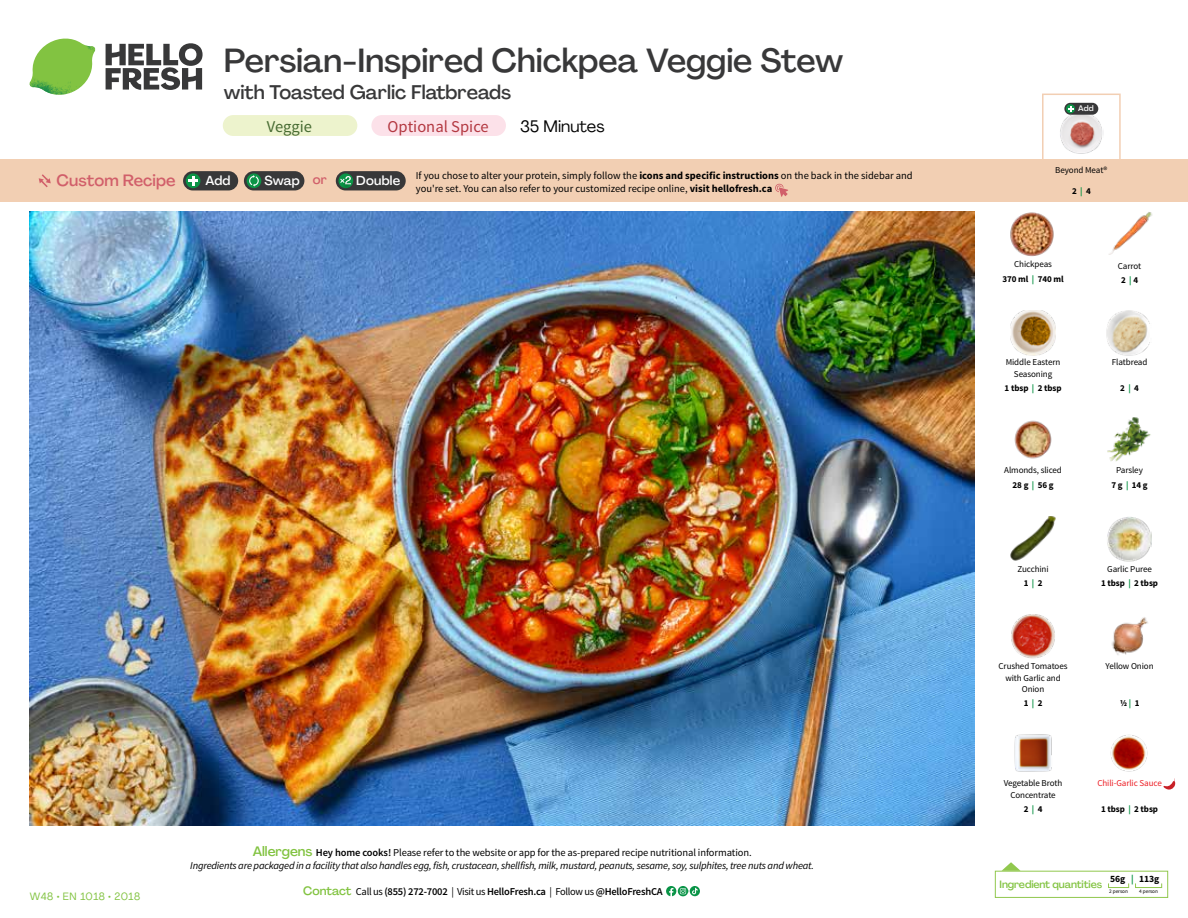
<style>
.page{position:relative;width:1188px;height:918px;background:#fff}
.page>*{position:absolute;margin:0;border:0;box-sizing:border-box;transform-origin:0 0}
.t1{font:500 33px "Agrandir";letter-spacing:-.005em;color:#383839}
.t2{font:500 19.5px "Agrandir";color:#383839}
.t3{font:16.5px "Source Sans Pro";color:#b33841}
.t4{font:16.5px "Agrandir";color:#000}
.t5{font:16.5px "Source Sans Pro";color:#476b32}
.t6{font:500 16.2px "Agrandir";color:#d15f6a}
.t7{font:500 12.9px "Agrandir";letter-spacing:.015em;color:#fff}
.t8{font:italic 10.5px/13.5px "Source Sans Pro";letter-spacing:-.02em;color:#000;text-align:center}
.t9{font:10.5px "Source Sans Pro";color:#000}
.t10{font:600 10.5px "Source Sans Pro";letter-spacing:-.02em;color:#000}
.t11{font:500 10.5px "Agrandir";letter-spacing:-.01em;color:#82c341}
.t12{font:10.5px "Agrandir";letter-spacing:.05em;color:#82c341}
.t13{font:700 9.6px "Source Sans Pro";color:#000}
.t14{font:9px/14.9px "Source Sans Pro";letter-spacing:-.01em;color:#000;text-align:center}
.t15{font:700 9px/14.9px "Source Sans Pro";letter-spacing:-.01em;color:#000;text-align:center}
.t16{font:9px "Source Sans Pro";letter-spacing:-.01em;color:#ed1d24}
.t17{font:500 7.95px "Agrandir";color:#fff}
.t18{font:5.25px "Source Sans Pro";letter-spacing:-.01em;color:#000}
.s1{color:#d15f6a}
.s2{font-weight:700}
.s3{font-family:"Agrandir";font-weight:500;font-style:normal;font-size:13.5px;color:#82c341}
.s4{font-weight:600;font-style:normal}
.s5{font-style:normal}
.s6{font-family:"Agrandir";font-weight:500;font-size:12px;color:#82c341}
.s7{font-weight:400}
.s8{color:#0b9446}
.s9{font-weight:700;color:#0b9446}
</style>
<div class="page">
<svg style="left:106px;top:43px;width:97px;height:47px"></svg>
<svg style="left:34px;top:39px;width:59px;height:38px"></svg>
<img style="left:65px;top:39px;width:30px;height:25px">
<img style="left:33px;top:60px;width:56px;height:10px">
<img style="left:29px;top:64px;width:58px;height:31px">
<img style="left:64px;top:70px;width:25px;height:24px">
<img style="left:30px;top:211px;width:945px;height:615px">
<svg style="left:690px;top:886px;width:10px;height:10px"></svg>
<svg style="left:666px;top:886px;width:32px;height:10px"></svg>
<svg style="left:1002px;top:862px;width:19px;height:9px"></svg>
<div style="left:995px;top:871px;width:173px;height:27px;border:1px solid #91c84e"></div>
<div style="left:1108px;top:883px;width:21px;height:5px;border:1px solid #91c84e"></div>
<div style="left:1135px;top:883px;width:27px;height:5px;border:1px solid #91c84e"></div>
<img style="left:1011px;top:310px;width:45px;height:46px">
<img style="left:1106px;top:310px;width:44px;height:46px">
<img style="left:1014px;top:420px;width:38px;height:39px">
<img style="left:1107px;top:418px;width:44px;height:44px">
<img style="left:1011px;top:516px;width:45px;height:45px">
<img style="left:1107px;top:517px;width:45px;height:45px">
<img style="left:1011px;top:614px;width:44px;height:45px">
<img style="left:1014px;top:734px;width:38px;height:38px">
<img style="left:1110px;top:735px;width:38px;height:37px">
<img style="left:1109px;top:212px;width:43px;height:43px">
<img style="left:1010px;top:212px;width:44px;height:45px">
<img style="left:1111px;top:617px;width:37px;height:38px">
<svg style="left:1163px;top:778px;width:12px;height:12px"></svg>
<div style="left:0;top:160px;width:1188px;height:42px;background:#f2cfb3"></div>
<svg style="left:39px;top:174px;width:12px;height:13px"></svg>
<div style="left:336px;top:171px;width:70px;height:19px;background:#383839;border-radius:10px"></div>
<svg style="left:338px;top:173px;width:15px;height:15px"></svg>
<div style="left:341px;top:180px;width:11px;height:11px;background:#000;opacity:.35"></div>
<svg style="left:339px;top:176px;width:12px;height:8px"></svg>
<div style="left:244px;top:171px;width:60px;height:19px;background:#383839;border-radius:10px"></div>
<div style="left:247px;top:173px;width:14px;height:15px;background:#0b9446;border-radius:50%"></div>
<svg style="left:249px;top:175px;width:10px;height:12px"></svg>
<div style="left:183px;top:171px;width:55px;height:19px;background:#383839;border-radius:10px"></div>
<div style="left:186px;top:173px;width:14px;height:15px;background:#0b9446;border-radius:50%"></div>
<svg style="left:188px;top:176px;width:10px;height:10px"></svg>
<svg style="left:775px;top:183px;width:13px;height:14px"></svg>
<div style="left:1042px;top:94px;width:79px;height:69px;border:2px solid #f2cfb3"></div>
<img style="left:1060px;top:112px;width:43px;height:42px">
<div style="left:1064px;top:103px;width:34px;height:12px;background:#383839;border-radius:6px"></div>
<svg style="left:1066px;top:104px;width:9px;height:9px"></svg>
<svg style="left:1068px;top:106px;width:5px;height:6px"></svg>
<div style="left:223px;top:115px;width:134px;height:21px;background:#edf3cd;border-radius:10px"></div>
<div style="left:371px;top:115px;width:135px;height:21px;background:#fce1e9;border-radius:10px"></div>
<h3 class="t6" style="left:56px;top:170px;width:121px">Custom Recipe</h3>
<h1 class="t1" style="left:224px;top:40px;width:621px">Persian-Inspired Chickpea Veggie Stew</h1>
<h2 class="t2" style="left:224px;top:80px;width:289px">with Toasted Garlic Flatbreads</h2>
<h3 class="t4" style="left:520px;top:116px;width:86px">35 Minutes</h3>
<h3 class="t5" style="left:267px;top:116px;width:47px">Veggie</h3>
<h3 class="t3" style="left:388px;top:116px;width:103px">Optional Spice</h3>
<p class="t7" style="left:205px;top:172px;width:27px">Add</p>
<p class="t7" style="left:264px;top:172px;width:64px">Swap <span class="s1">or</span></p>
<p class="t7" style="left:356px;top:172px;width:45px">Double</p>
<p class="t9" style="left:416px;top:169px;width:498px">If you chose to alter your protein, simply follow the <span class="s2">icons and specific instructions</span> on the back in the sidebar and</p>
<p class="t9" style="left:416px;top:182px;width:358px">you're set. You can also refer to your customized recipe online, <span class="s2">visit hellofresh.ca</span></p>
<p class="t12" style="left:30px;top:890px;width:112px">W48 • EN 1018 • 2018</p>
<p class="t8" style="left:190px;top:846px;width:625px"><span class="s3">Allergens</span> <span class="s4">Hey home cooks!</span> <span class="s5">Please refer to the website or app for the as-prepared recipe nutritional information.<br></span>Ingredients are packaged in a facility that also handles egg, fish, crustacean, shellfish, milk, mustard, peanuts, sesame, soy, sulphites, tree nuts and wheat.</p>
<p class="t10" style="left:303px;top:885px;width:361px"><span class="s6">Contact</span> <span class="s7">Call us</span> (855) 272-7002 <span class="s7">| Visit us</span> HelloFresh.ca <span class="s7">| Follow us</span> @HelloFreshCA</p>
<p class="t17" style="left:1078px;top:104px;width:17px">Add</p>
<p class="t14" style="left:1055px;top:163px;width:54px">Beyond Meat®</p>
<p class="t15" style="left:1072px;top:183px;width:20px">2 <span class="s8">|</span> 4</p>
<p class="t15" style="left:1003px;top:257px;width:63px"><span class="s7">Chickpeas<br></span>370 ml <span class="s8">|</span> 740 ml</p>
<p class="t14" style="left:1118px;top:258px;width:25px">Carrot<br><span class="s2">2</span> <span class="s9">|</span> <span class="s2">4</span></p>
<p class="t14" style="left:1006px;top:357px;width:56px;line-height:11.6px">Middle Eastern<br>Seasoning</p>
<p class="t15" style="left:1005px;top:381px;width:58px">1 tbsp <span class="s8">|</span> 2 tbsp</p>
<p class="t14" style="left:1112px;top:355px;width:37px">Flatbread</p>
<p class="t15" style="left:1120px;top:381px;width:20px">2 <span class="s8">|</span> 4</p>
<p class="t14" style="left:1004px;top:463px;width:59px">Almonds, sliced<br><span class="s2">28 g</span> <span class="s9">|</span> <span class="s2">56 g</span></p>
<p class="t14" style="left:1111px;top:463px;width:38px">Parsley<br><span class="s2">7 g</span> <span class="s9">|</span> <span class="s2">14 g</span></p>
<p class="t14" style="left:1018px;top:561px;width:33px">Zucchini<br><span class="s2">1</span> <span class="s9">|</span> <span class="s2">2</span></p>
<p class="t14" style="left:1101px;top:561px;width:58px">Garlic Puree<br><span class="s2">1 tbsp</span> <span class="s9">|</span> <span class="s2">2 tbsp</span></p>
<p class="t14" style="left:999px;top:661px;width:70px;line-height:11.6px">Crushed Tomatoes with Garlic and<br>Onion</p>
<p class="t15" style="left:1024px;top:695px;width:20px">1 <span class="s8">|</span> 2</p>
<p class="t14" style="left:1004px;top:778px;width:60px;line-height:11.6px">Vegetable Broth<br>Concentrate</p>
<p class="t15" style="left:1024px;top:802px;width:20px">2 <span class="s8">|</span> 4</p>
<p class="t14" style="left:1106px;top:659px;width:49px">Yellow Onion</p>
<p class="t15" style="left:1120px;top:695px;width:21px">1/2 <span class="s8">|</span> 1</p>
<p class="t16" style="left:1097px;top:778px;width:66px">Chili-Garlic Sauce</p>
<p class="t15" style="left:1101px;top:802px;width:58px">1 tbsp <span class="s8">|</span> 2 tbsp</p>
<p class="t13" style="left:1110px;top:873px;width:50px">56g <span class="s8">|</span> 113g</p>
<p class="t18" style="left:1109px;top:888px;width:20px">2 person</p>
<p class="t18" style="left:1139px;top:888px;width:20px">4 person</p>
<p class="t11" style="left:1000px;top:878px;width:104px">Ingredient quantities</p>
</div>
